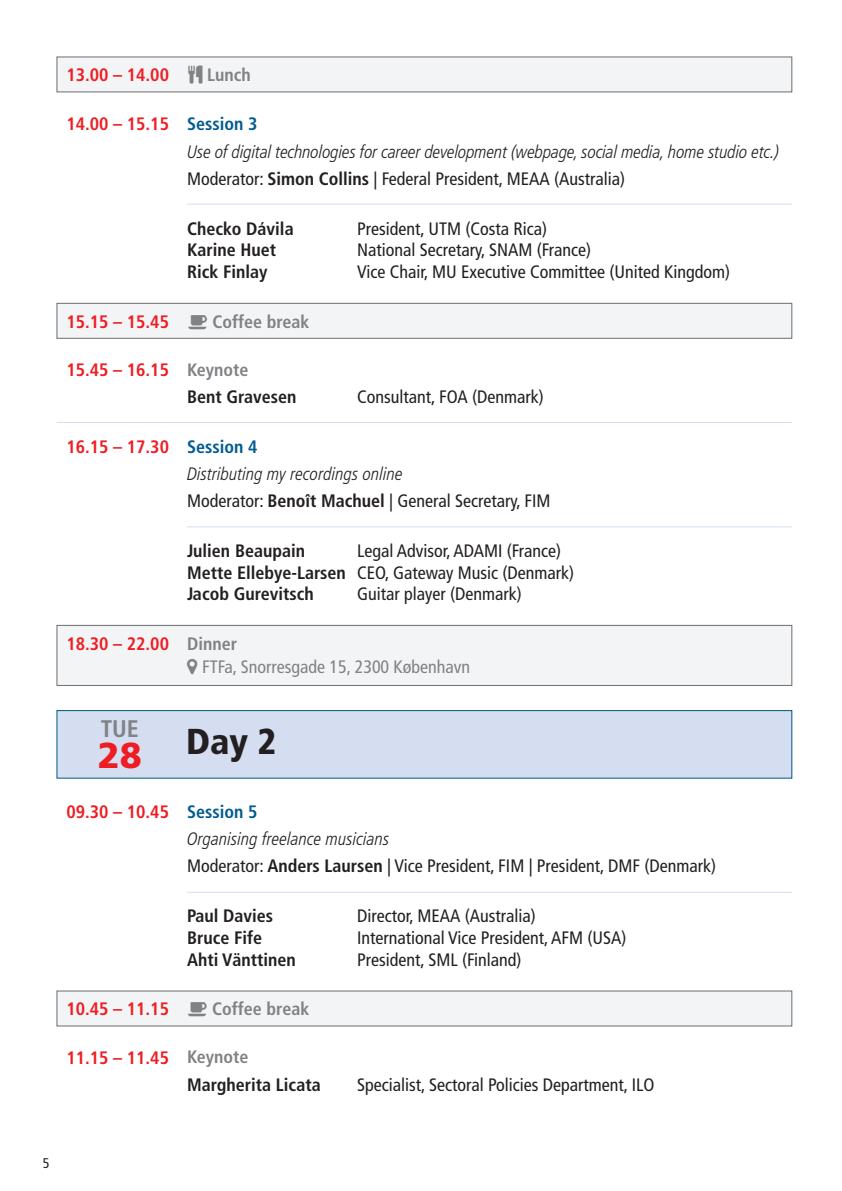
<style>
.page{position:relative;width:842px;height:1191px;background:#fff}
.page>*{position:absolute;margin:0;border:0;box-sizing:border-box;transform-origin:0 0}
.t1{font:900 condensed 36px "Frutiger";color:#231f20}
.t2{font:900 36px "Frutiger";color:#ee1d23}
.t3{font:700 condensed 24px "Frutiger";color:#808285}
.t4{font:condensed 18px/21.6px "Frutiger";color:#231f20}
.t5{font:700 condensed 18px/27.4px "Frutiger";color:#231f20}
.t6{font:italic 300 condensed 18px "Frutiger LT Pro";letter-spacing:-.01em;color:#231f20}
.t7{font:700 condensed 18px "Frutiger";color:#ee1d23}
.t8{font:condensed 18px/23.4px "Frutiger";color:#808285}
.t9{font:700 condensed 18px "Frutiger";color:#808285}
.t10{font:700 condensed 18px "Frutiger";color:#005c91}
.t11{font:condensed 14px "Frutiger";color:#231f20}
.s1{font-weight:700}
.s2{color:#ee1d23}
.s3{color:#808285}
.s4{color:#005c91}
.s5{font-weight:700;color:#ee1d23}
</style>
<div class="page">
<div style="left:57px;top:57px;width:734px;height:35px;background:#f3f4f6"></div>
<div style="left:57px;top:57px;width:735px;height:35px;border:1px solid #6c6d70"></div>
<hr style="left:187px;top:204px;width:605px;height:1px;background:#d4def0">
<div style="left:57px;top:303px;width:734px;height:35px;background:#f3f4f6"></div>
<div style="left:57px;top:303px;width:735px;height:35px;border:1px solid #6c6d70"></div>
<hr style="left:187px;top:526px;width:605px;height:1px;background:#d4def0">
<div style="left:57px;top:625px;width:735px;height:60px;background:#f3f4f6"></div>
<div style="left:57px;top:625px;width:735px;height:60px;border:1px solid #6c6d70"></div>
<hr style="left:57px;top:422px;width:735px;height:1px;background:#d4def0">
<div style="left:57px;top:711px;width:734px;height:67px;background:#d4def0"></div>
<div style="left:57px;top:710px;width:735px;height:68px;border:1px solid #00597f"></div>
<hr style="left:187px;top:892px;width:605px;height:1px;background:#d4def0">
<div style="left:57px;top:991px;width:734px;height:34px;background:#f3f4f6"></div>
<p class="t7" style="left:66px;top:64px;width:104px">13.00 – 14.00</p>
<p class="t9" style="left:207px;top:64px;width:45px">Lunch</p>
<p class="t10" style="left:187px;top:113px;width:72px">Session 3</p>
<p class="t6" style="left:187px;top:141px;width:593px">Use of digital technologies for career development (webpage, social media, home studio etc.)</p>
<p class="t4" style="left:187px;top:168px;width:439px">Moderator: <span class="s1">Simon Collins</span> | Federal President, MEAA (Australia)</p>
<p class="t5" style="left:187px;top:215px;width:108px">Checko Dávila</p>
<p class="t4" style="left:357px;top:218px;width:191px">President, UTM (Costa Rica)</p>
<p class="t5" style="left:187px;top:236px;width:91px">Karine Huet</p>
<p class="t4" style="left:357px;top:239px;width:235px">National Secretary, SNAM (France)</p>
<p class="t5" style="left:187px;top:258px;width:82px">Rick Finlay</p>
<p class="t4" style="left:357px;top:261px;width:374px">Vice Chair, MU Executive Committee (United Kingdom)</p>
<p class="t7" style="left:66px;top:311px;width:104px">15.15 – 15.45</p>
<p class="t9" style="left:212px;top:311px;width:99px">Coffee break</p>
<p class="t7" style="left:66px;top:113px;width:104px">14.00 – 15.15</p>
<p class="t5" style="left:187px;top:356px;width:111px;text-indent:-121px"><span class="s2">15.45 – 16.15</span> <span class="s3">Keynote<br></span>Bent Gravesen</p>
<p class="t4" style="left:357px;top:386px;width:188px">Consultant, FOA (Denmark)</p>
<p class="t7" style="left:66px;top:436px;width:193px">16.15 – 17.30 <span class="s4">Session 4</span></p>
<p class="t6" style="left:187px;top:463px;width:217px">Distributing my recordings online</p>
<p class="t4" style="left:187px;top:490px;width:365px">Moderator: <span class="s1">Benoît Machuel</span> | General Secretary, FIM</p>
<p class="t5" style="left:187px;top:537px;width:119px">Julien Beaupain</p>
<p class="t4" style="left:187px;top:540px;width:389px;text-indent:170px">Legal Advisor, ADAMI (France)<br><span class="s1">Mette Ellebye-Larsen</span> CEO, Gateway Music (Denmark)<br><span class="s1">Jacob Gurevitsch</span></p>
<p class="t4" style="left:357px;top:583px;width:166px">Guitar player (Denmark)</p>
<p class="t8" style="left:202px;top:632px;width:270px;text-indent:-136px"><span class="s5">18.30 – 22.00</span> <span class="s1">Dinner<br></span>FTFa, Snorresgade 15, 2300 København</p>
<h2 class="t3" style="left:101px;top:714px;width:40px">TUE</h2>
<h1 class="t1" style="left:186px;top:720px;width:92px">Day 2</h1>
<h1 class="t2" style="left:98px;top:733px;width:46px">28</h1>
<p class="t7" style="left:66px;top:801px;width:193px">09.30 – 10.45 <span class="s4">Session 5</span></p>
<p class="t6" style="left:187px;top:828px;width:204px">Organising freelance musicians</p>
<p class="t4" style="left:187px;top:855px;width:531px">Moderator: <span class="s1">Anders Laursen</span> | Vice President, FIM | President, DMF (Denmark)</p>
<p class="t5" style="left:187px;top:902px;width:88px">Paul Davies</p>
<p class="t4" style="left:357px;top:905px;width:180px">Director, MEAA (Australia)</p>
<p class="t5" style="left:187px;top:924px;width:77px">Bruce Fife</p>
<p class="t4" style="left:357px;top:927px;width:271px">International Vice President, AFM (USA)</p>
<p class="t5" style="left:187px;top:945px;width:110px">Ahti Vänttinen</p>
<p class="t4" style="left:357px;top:948px;width:166px">President, SML (Finland)</p>
<p class="t7" style="left:66px;top:998px;width:104px">10.45 – 11.15</p>
<p class="t9" style="left:212px;top:998px;width:99px">Coffee break</p>
<p class="t5" style="left:187px;top:1043px;width:135px;text-indent:-121px"><span class="s2">11.15 – 11.45</span> <span class="s3">Keynote<br></span>Margherita Licata</p>
<p class="t4" style="left:357px;top:1073px;width:299px">Specialist, Sectoral Policies Department, ILO</p>
<p class="t11" style="left:43px;top:1154px;width:8px">5</p>
</div>
